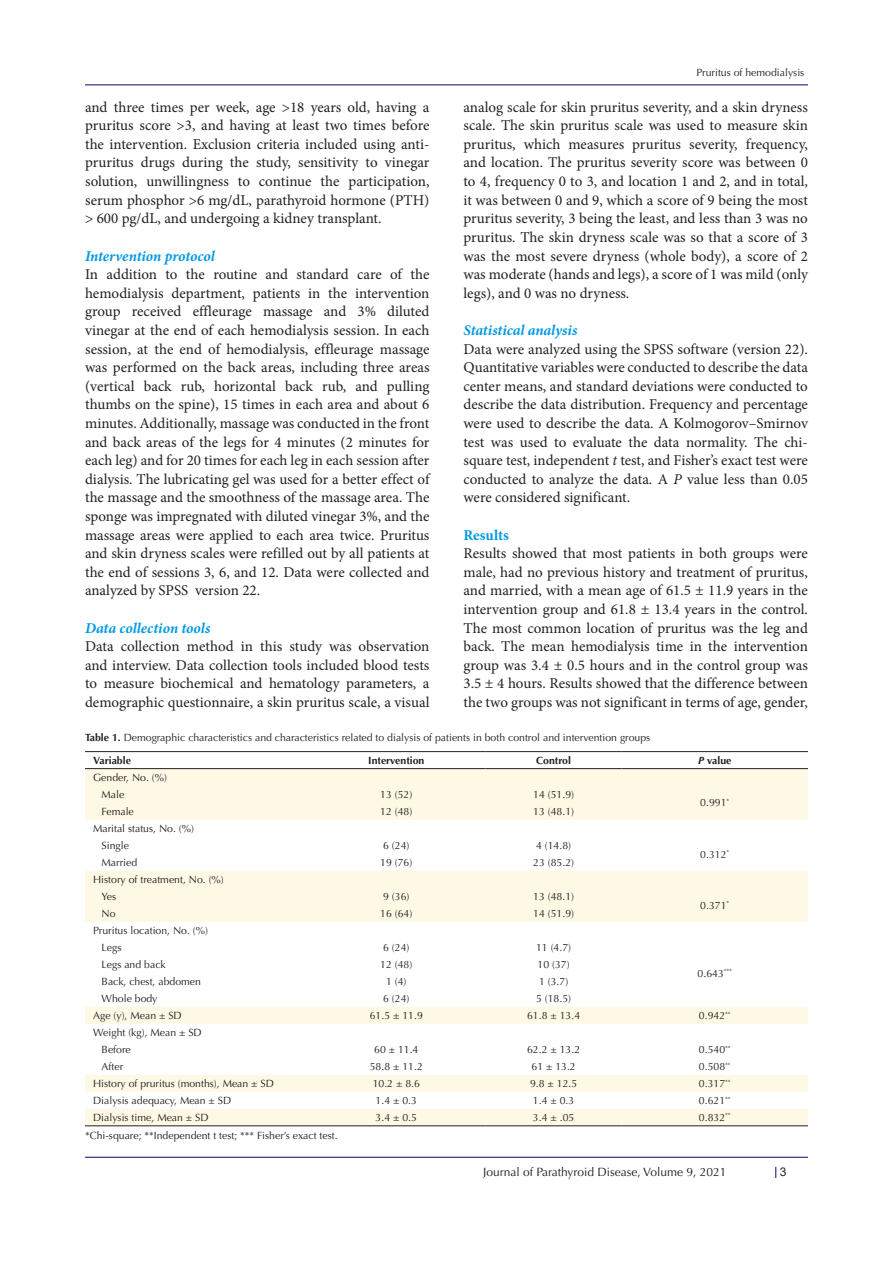
<style>
.page{position:relative;width:893px;height:1263px;background:#fff}
.page>*{position:absolute;margin:0;border:0;box-sizing:border-box;transform-origin:0 0}
.t1{font:15px/18.6px "Minion Pro";color:#231f20;text-align:justify}
.t2{font:italic 700 15px "Minion Pro";letter-spacing:-.005em;color:#0099e5}
.t3{font:700 15px "Minion Pro";color:#0099e5}
.t4{font:12px "Optima LT Std";color:#231f20}
.t5{font:12px "Arial";color:#231f20}
.t6{font:10.5px "Optima LT Std";color:#231f20}
.t7{font:700 10.5px "Optima LT Std";color:#231f20}
.s1{font-style:italic}
.s2{font-weight:700}
</style>
<div class="page">
<hr style="left:85px;top:85px;width:723px;height:1px;background:#190066">
<hr style="left:85px;top:1157px;width:723px;height:1px;background:#190066">
<svg style="left:85px;top:769px;width:723px;height:356px"></svg>
<hr style="left:85px;top:751px;width:222px;height:1px;background:#231f20">
<hr style="left:307px;top:751px;width:179px;height:1px;background:#231f20">
<hr style="left:486px;top:751px;width:136px;height:1px;background:#231f20">
<hr style="left:622px;top:751px;width:186px;height:1px;background:#231f20">
<hr style="left:85px;top:768px;width:222px;height:1px;background:#231f20">
<hr style="left:307px;top:768px;width:179px;height:1px;background:#231f20">
<hr style="left:486px;top:768px;width:136px;height:1px;background:#231f20">
<hr style="left:622px;top:768px;width:186px;height:1px;background:#231f20">
<hr style="left:85px;top:1125px;width:222px;height:1px;background:#231f20">
<hr style="left:307px;top:1125px;width:179px;height:1px;background:#231f20">
<hr style="left:486px;top:1125px;width:136px;height:1px;background:#231f20">
<hr style="left:622px;top:1125px;width:186px;height:1px;background:#231f20">
<p class="t6" style="left:696px;top:67px;width:109px">Pruritus of hemodialysis</p>
<p class="t1" style="left:85px;top:98px;width:346px">and three times per week, age &gt;18 years old, having a pruritus score &gt;3, and having at least two times before the intervention. Exclusion criteria included using anti&shy;pruritus drugs during the study, sensitivity to vinegar solution, unwillingness to continue the participation, serum phosphor &gt;6 mg/dL, parathyroid hormone (PTH) &gt; 600 pg/dL, and undergoing a kidney transplant.</p>
<p class="t2" style="left:85px;top:245px;width:131px">Intervention protocol</p>
<p class="t1" style="left:85px;top:265px;width:346px">In addition to the routine and standard care of the hemodialysis department, patients in the intervention group received effleurage massage and 3% diluted vinegar at the end of each hemodialysis session. In each session, at the end of hemodialysis, effleurage massage was performed on the back areas, including three areas (vertical back rub, horizontal back rub, and pulling thumbs on the spine), 15 times in each area and about 6 minutes. Additionally, massage was conducted in the front and back areas of the legs for 4 minutes (2 minutes for each leg) and for 20 times for each leg in each session after dialysis. The lubricating gel was used for a better effect of the massage and the smoothness of the massage area. The sponge was impregnated with diluted vinegar 3%, and the massage areas were applied to each area twice. Pruritus and skin dryness scales were refilled out by all patients at the end of sessions 3, 6, and 12. Data were collected and analyzed by SPSS version 22.</p>
<p class="t2" style="left:85px;top:617px;width:127px">Data collection tools</p>
<p class="t1" style="left:85px;top:637px;width:346px">Data collection method in this study was observation and interview. Data collection tools included blood tests to measure biochemical and hematology parameters, a demographic questionnaire, a skin pruritus scale, a visual</p>
<p class="t1" style="left:463px;top:98px;width:346px">analog scale for skin pruritus severity, and a skin dryness scale. The skin pruritus scale was used to measure skin pruritus, which measures pruritus severity, frequency, and location. The pruritus severity score was between 0 to 4, frequency 0 to 3, and location 1 and 2, and in total, it was between 0 and 9, which a score of 9 being the most pruritus severity, 3 being the least, and less than 3 was no pruritus. The skin dryness scale was so that a score of 3 was the most severe dryness (whole body), a score of 2 was moderate (hands and legs), a score of 1 was mild (only legs), and 0 was no dryness.</p>
<p class="t2" style="left:463px;top:319px;width:115px">Statistical analysis</p>
<p class="t1" style="left:463px;top:339px;width:346px">Data were analyzed using the SPSS software (version 22).<br>Quantitative variables were conducted to describe the data center means, and standard deviations were conducted to describe the data distribution. Frequency and percentage were used to describe the data. A Kolmogorov–Smirnov test was used to evaluate the data normality. The chi&shy;square test, independent <span class="s1">t</span> test, and Fisher’s exact test were conducted to analyze the data. A <span class="s1">P</span> value less than 0.05 were considered significant.</p>
<p class="t3" style="left:463px;top:524px;width:47px">Results</p>
<p class="t1" style="left:463px;top:544px;width:346px">Results showed that most patients in both groups were male, had no previous history and treatment of pruritus, and married, with a mean age of 61.5 ± 11.9 years in the intervention group and 61.8 ± 13.4 years in the control.<br>The most common location of pruritus was the leg and back. The mean hemodialysis time in the intervention group was 3.4 ± 0.5 hours and in the control group was 3.5 ± 4 hours. Results showed that the difference between the two groups was not significant in terms of age, gender,</p>
<p class="t6" style="left:85px;top:731px;width:567px"><span class="s2">Table 1.</span> Demographic characteristics and characteristics related to dialysis of patients in both control and intervention groups</p>
<p class="t7" style="left:93px;top:754px;width:39px">Variable</p>
<p class="t7" style="left:368px;top:754px;width:58px">Intervention</p>
<p class="t7" style="left:536px;top:754px;width:36px">Control</p>
<p class="t7" style="left:698px;top:754px;width:35px"><span class="s1">P</span> value</p>
<p class="t6" style="left:93px;top:771px;width:75px">Gender, No. (%)</p>
<p class="t6" style="left:102px;top:788px;width:24px">Male</p>
<p class="t6" style="left:380px;top:788px;width:34px">13 (52)</p>
<p class="t6" style="left:533px;top:788px;width:42px">14 (51.9)</p>
<p class="t6" style="left:700px;top:797px;width:30px">0.991<sup>*</sup></p>
<p class="t6" style="left:102px;top:805px;width:34px">Female</p>
<p class="t6" style="left:380px;top:805px;width:34px">12 (48)</p>
<p class="t6" style="left:533px;top:805px;width:42px">13 (48.1)</p>
<p class="t6" style="left:93px;top:822px;width:102px">Marital status, No. (%)</p>
<p class="t6" style="left:102px;top:839px;width:29px">Single</p>
<p class="t6" style="left:383px;top:839px;width:28px">6 (24)</p>
<p class="t6" style="left:536px;top:839px;width:37px">4 (14.8)</p>
<p class="t6" style="left:700px;top:848px;width:30px">0.312<sup>*</sup></p>
<p class="t6" style="left:102px;top:856px;width:37px">Married</p>
<p class="t6" style="left:380px;top:856px;width:34px">19 (76)</p>
<p class="t6" style="left:533px;top:856px;width:42px">23 (85.2)</p>
<p class="t6" style="left:93px;top:873px;width:132px">History of treatment, No. (%)</p>
<p class="t6" style="left:102px;top:890px;width:16px">Yes</p>
<p class="t6" style="left:383px;top:890px;width:28px">9 (36)</p>
<p class="t6" style="left:533px;top:890px;width:42px">13 (48.1)</p>
<p class="t6" style="left:700px;top:899px;width:30px">0.371<sup>*</sup></p>
<p class="t6" style="left:102px;top:907px;width:16px">No</p>
<p class="t6" style="left:380px;top:907px;width:34px">16 (64)</p>
<p class="t6" style="left:533px;top:907px;width:42px">14 (51.9)</p>
<p class="t6" style="left:93px;top:924px;width:116px">Pruritus location, No. (%)</p>
<p class="t6" style="left:102px;top:941px;width:21px">Legs</p>
<p class="t6" style="left:383px;top:941px;width:28px">6 (24)</p>
<p class="t6" style="left:536px;top:941px;width:37px">11 (4.7)</p>
<p class="t6" style="left:698px;top:967px;width:36px">0.643<sup>***</sup></p>
<p class="t6" style="left:102px;top:958px;width:65px">Legs and back</p>
<p class="t6" style="left:380px;top:958px;width:34px">12 (48)</p>
<p class="t6" style="left:538px;top:958px;width:34px">10 (37)</p>
<p class="t6" style="left:102px;top:975px;width:101px">Back, chest, abdomen</p>
<p class="t6" style="left:386px;top:975px;width:22px">1 (4)</p>
<p class="t6" style="left:539px;top:975px;width:31px">1 (3.7)</p>
<p class="t6" style="left:102px;top:992px;width:57px">Whole body</p>
<p class="t6" style="left:383px;top:992px;width:28px">6 (24)</p>
<p class="t6" style="left:536px;top:992px;width:37px">5 (18.5)</p>
<p class="t6" style="left:93px;top:1009px;width:90px">Age (y), Mean ± SD</p>
<p class="t6" style="left:370px;top:1009px;width:55px">61.5 ± 11.9</p>
<p class="t6" style="left:527px;top:1009px;width:55px">61.8 ± 13.4</p>
<p class="t6" style="left:699px;top:1009px;width:33px">0.942<sup>**</sup></p>
<p class="t6" style="left:93px;top:1026px;width:110px">Weight (kg), Mean ± SD</p>
<p class="t6" style="left:102px;top:1043px;width:31px">Before</p>
<p class="t6" style="left:374px;top:1043px;width:46px">60 ± 11.4</p>
<p class="t6" style="left:527px;top:1043px;width:55px">62.2 ± 13.2</p>
<p class="t6" style="left:699px;top:1043px;width:33px">0.540<sup>**</sup></p>
<p class="t6" style="left:102px;top:1060px;width:23px">After</p>
<p class="t6" style="left:370px;top:1060px;width:55px">58.8 ± 11.2</p>
<p class="t6" style="left:531px;top:1060px;width:46px">61 ± 13.2</p>
<p class="t6" style="left:699px;top:1060px;width:33px">0.508<sup>**</sup></p>
<p class="t6" style="left:93px;top:1077px;width:182px">History of pruritus (months), Mean ± SD</p>
<p class="t6" style="left:373px;top:1077px;width:49px">10.2 ± 8.6</p>
<p class="t6" style="left:530px;top:1077px;width:49px">9.8 ± 12.5</p>
<p class="t6" style="left:699px;top:1077px;width:33px">0.317<sup>**</sup></p>
<p class="t6" style="left:93px;top:1094px;width:140px">Dialysis adequacy, Mean ± SD</p>
<p class="t6" style="left:376px;top:1094px;width:43px">1.4 ± 0.3</p>
<p class="t6" style="left:533px;top:1094px;width:43px">1.4 ± 0.3</p>
<p class="t6" style="left:699px;top:1094px;width:33px">0.621<sup>**</sup></p>
<p class="t6" style="left:93px;top:1111px;width:117px">Dialysis time, Mean ± SD</p>
<p class="t6" style="left:376px;top:1111px;width:43px">3.4 ± 0.5</p>
<p class="t6" style="left:533px;top:1111px;width:43px">3.4 ± .05</p>
<p class="t6" style="left:699px;top:1111px;width:33px">0.832<sup>**</sup></p>
<p class="t6" style="left:85px;top:1130px;width:254px">*Chi-square; **Independent t test; *** Fisher’s exact test.</p>
<p class="t4" style="left:483px;top:1165px;width:245px">Journal of Parathyroid Disease, Volume 9, 2021</p>
<p class="t5" style="left:780px;top:1163px;width:8px">3</p>
</div>
